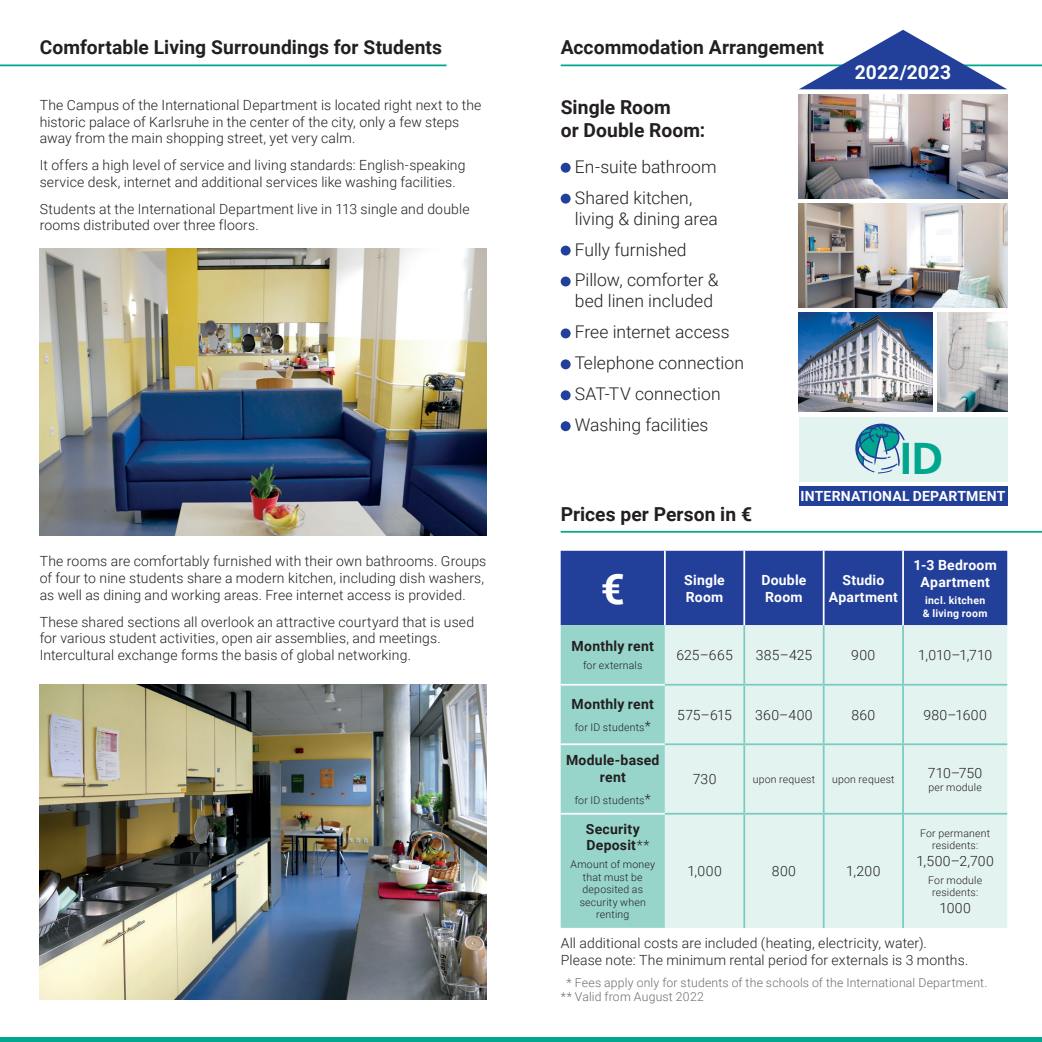
<style>
.page{position:relative;width:1042px;height:1042px;background:#fff}
.page>*{position:absolute;margin:0;border:0;box-sizing:border-box;transform-origin:0 0}
.t1{font:700 44.62px "Frutiger LT Std";color:#00a78e}
.Tabelle{font:700 42px "Roboto";color:#fff}
.Broschürentitel_II{font:700 19.25px/23.1px "Roboto";letter-spacing:.005em;color:#231f20}
.Broschürentitel_II-2{font:700 19.25px "Roboto";letter-spacing:.005em;color:#fff}
.Text{font:300 17.5px/21px "Roboto";color:#231f20}
.Text-2{font:300 14px/16.8px "Roboto";letter-spacing:.01em;color:#231f20}
.Tabelle-2{font:300 14px "Roboto";letter-spacing:.025em;color:#231f20}
.Tabelle-3{font:700 14px/16.8px "Roboto";letter-spacing:.015em;color:#231f20;text-align:center}
.Tabelle-4{font:700 14px/16.8px "Roboto";letter-spacing:.015em;color:#fff}
.Text-3{font:700 14px "Roboto";letter-spacing:.01em;color:#fff}
.Graue_Sternchen-Text{font:300 12.25px/14.7px "Roboto";letter-spacing:.015em;color:#6c6d70}
.Tabelle-5{font:300 10.5px/12.6px "Roboto";letter-spacing:.02em;color:#231f20;text-align:center}
.Tabelle-6{font:700 10.5px/12.6px "Roboto";letter-spacing:.025em;color:#fff}
.s1{font-size:14px}
.s2{font-weight:300}
</style>
<div class="page">
<img style="left:799px;top:94px;width:208px;height:104px">
<img style="left:40px;top:685px;width:446px;height:315px">
<div style="left:561px;top:163px;width:9px;height:10px;background:#223f99;border-radius:50%"></div>
<div style="left:561px;top:194px;width:9px;height:10px;background:#223f99;border-radius:50%"></div>
<div style="left:561px;top:246px;width:9px;height:9px;background:#223f99;border-radius:50%"></div>
<div style="left:561px;top:276px;width:9px;height:10px;background:#223f99;border-radius:50%"></div>
<div style="left:561px;top:328px;width:9px;height:10px;background:#223f99;border-radius:50%"></div>
<div style="left:561px;top:359px;width:9px;height:10px;background:#223f99;border-radius:50%"></div>
<div style="left:561px;top:390px;width:9px;height:10px;background:#223f99;border-radius:50%"></div>
<div style="left:561px;top:421px;width:9px;height:10px;background:#223f99;border-radius:50%"></div>
<img style="left:799px;top:313px;width:134px;height:99px">
<img style="left:938px;top:313px;width:69px;height:99px">
<img style="left:40px;top:248px;width:446px;height:288px">
<img style="left:799px;top:203px;width:208px;height:105px">
<hr style="left:0;top:64px;width:446px;height:2px;background:#00a78e">
<hr style="left:561px;top:64px;width:481px;height:2px;background:#00a78e">
<hr style="left:561px;top:531px;width:481px;height:2px;background:#00a78e">
<div style="left:0;top:1037px;width:521px;height:5px;background:#00a78e"></div>
<div style="left:521px;top:1037px;width:521px;height:5px;background:#00a78e"></div>
<svg style="left:799px;top:30px;width:208px;height:59px"></svg>
<div style="left:799px;top:417px;width:208px;height:64px;background:#e3f3f0"></div>
<svg style="left:855px;top:423px;width:49px;height:50px"></svg>
<div style="left:799px;top:486px;width:208px;height:20px;background:#223f99"></div>
<svg style="left:561px;top:551px;width:446px;height:377px;background:#5b88b1"></svg>
<div style="left:665px;top:625px;width:342px;height:303px;background:#e3f3f0"></div>
<hr style="left:561px;top:684px;width:104px;height:1px;background:#fff">
<hr style="left:561px;top:743px;width:104px;height:2px;background:#fff">
<hr style="left:561px;top:813px;width:104px;height:1px;background:#fff">
<hr style="left:743px;top:625px;width:2px;height:59px;background:#7bcbbf">
<hr style="left:823px;top:625px;width:1px;height:59px;background:#7bcbbf">
<hr style="left:902px;top:625px;width:2px;height:59px;background:#7bcbbf">
<hr style="left:665px;top:684px;width:79px;height:1px;background:#7bcbbf">
<hr style="left:744px;top:684px;width:79px;height:1px;background:#7bcbbf">
<hr style="left:743px;top:685px;width:2px;height:58px;background:#7bcbbf">
<hr style="left:823px;top:684px;width:80px;height:1px;background:#7bcbbf">
<hr style="left:823px;top:685px;width:1px;height:58px;background:#7bcbbf">
<hr style="left:903px;top:684px;width:104px;height:1px;background:#7bcbbf">
<hr style="left:902px;top:685px;width:2px;height:58px;background:#7bcbbf">
<hr style="left:665px;top:743px;width:79px;height:2px;background:#7bcbbf">
<hr style="left:744px;top:743px;width:79px;height:2px;background:#7bcbbf">
<hr style="left:743px;top:745px;width:2px;height:68px;background:#7bcbbf">
<hr style="left:823px;top:743px;width:80px;height:2px;background:#7bcbbf">
<hr style="left:823px;top:745px;width:1px;height:68px;background:#7bcbbf">
<hr style="left:903px;top:743px;width:104px;height:2px;background:#7bcbbf">
<hr style="left:902px;top:745px;width:2px;height:68px;background:#7bcbbf">
<hr style="left:665px;top:813px;width:79px;height:1px;background:#7bcbbf">
<hr style="left:744px;top:813px;width:79px;height:1px;background:#7bcbbf">
<hr style="left:743px;top:814px;width:2px;height:114px;background:#7bcbbf">
<hr style="left:823px;top:813px;width:80px;height:1px;background:#7bcbbf">
<hr style="left:823px;top:814px;width:1px;height:114px;background:#7bcbbf">
<hr style="left:903px;top:813px;width:104px;height:1px;background:#7bcbbf">
<hr style="left:902px;top:814px;width:2px;height:114px;background:#7bcbbf">
<hr style="left:664px;top:551px;width:2px;height:74px;background:#fff">
<hr style="left:743px;top:551px;width:2px;height:74px;background:#fff">
<hr style="left:823px;top:551px;width:1px;height:74px;background:#fff">
<hr style="left:902px;top:551px;width:2px;height:74px;background:#fff">
<p class="Broschürentitel_II" style="left:40px;top:35px;width:404px">Comfortable Living Surroundings for Students</p>
<p class="Broschürentitel_II" style="left:561px;top:35px;width:265px">Accommodation Arrangement</p>
<p class="Text-2" style="left:40px;top:96px;width:443px">The Campus of the International Department is located right next to the historic palace of Karlsruhe in the center of the city, only a few steps away from the main shopping street, yet very calm.</p>
<p class="Text-2" style="left:40px;top:156px;width:427px">It offers a high level of service and living standards: English-speaking service desk, internet and additional services like washing facilities.</p>
<p class="Text-2" style="left:40px;top:200px;width:431px">Students at the International Department live in 113 single and double rooms distributed over three floors.</p>
<p class="Broschürentitel_II" style="left:561px;top:95px;width:146px">Single Room<br>or Double Room:</p>
<p class="Text" style="left:575px;top:155px;width:143px">En-suite bathroom</p>
<p class="Text" style="left:575px;top:186px;width:144px">Shared kitchen, living &amp; dining area</p>
<p class="Text" style="left:575px;top:238px;width:113px">Fully furnished</p>
<p class="Text" style="left:575px;top:269px;width:145px">Pillow, comforter &amp; bed linen included</p>
<p class="Text" style="left:575px;top:321px;width:156px">Free internet access</p>
<p class="Text" style="left:575px;top:352px;width:171px">Telephone connection</p>
<p class="Text" style="left:575px;top:383px;width:147px">SAT-TV connection</p>
<p class="Text" style="left:575px;top:414px;width:135px">Washing facilities</p>
<p class="Broschürentitel_II-2" style="left:855px;top:59px;width:98px">2022/2023</p>
<p class="Text-2" style="left:40px;top:552px;width:448px">The rooms are comfortably furnished with their own bathrooms. Groups of four to nine students share a modern kitchen, including dish washers, as well as dining and working areas. Free internet access is provided.</p>
<p class="Text-2" style="left:40px;top:613px;width:436px">These shared sections all overlook an attractive courtyard that is used for various student activities, open air assemblies, and meetings.<br>Intercultural exchange forms the basis of global networking.</p>
<p class="Broschürentitel_II" style="left:561px;top:501px;width:193px">Prices per Person in €</p>
<p class="t1" style="left:900px;top:432px;width:45px">ID</p>
<p class="Text-3" style="left:800px;top:487px;width:206px">INTERNATIONAL DEPARTMENT</p>
<p class="Tabelle" style="left:601px;top:559px;width:26px">€</p>
<p class="Tabelle-4" style="left:684px;top:571px;width:42px">Single<br>Room</p>
<p class="Tabelle-4" style="left:761px;top:571px;width:47px">Double<br>Room</p>
<p class="Tabelle-4" style="left:828px;top:571px;width:71px;text-align:center">Studio<br>Apartment</p>
<p class="Tabelle-4" style="left:913px;top:556px;width:85px;text-align:center">1-3 Bedroom<br>Apartment</p>
<p class="Tabelle-6" style="left:923px;top:594px;width:66px">incl. kitchen &amp; living room</p>
<p class="Tabelle-3" style="left:571px;top:637px;width:84px">Monthly rent</p>
<p class="Tabelle-5" style="left:583px;top:658px;width:61px">for externals</p>
<p class="Tabelle-3" style="left:571px;top:695px;width:84px">Monthly rent</p>
<p class="Tabelle-5" style="left:575px;top:720px;width:77px">for ID students<span class="s1">*</span></p>
<p class="Tabelle-3" style="left:566px;top:751px;width:95px">Module-based rent</p>
<p class="Tabelle-5" style="left:575px;top:793px;width:77px">for ID students<span class="s1">*</span></p>
<p class="Tabelle-2" style="left:676px;top:645px;width:58px">625–665</p>
<p class="Tabelle-2" style="left:756px;top:645px;width:58px">385–425</p>
<p class="Tabelle-2" style="left:851px;top:645px;width:26px">900</p>
<p class="Tabelle-2" style="left:918px;top:645px;width:75px">1,010–1,710</p>
<p class="Tabelle-2" style="left:677px;top:705px;width:56px">575–615</p>
<p class="Tabelle-2" style="left:755px;top:705px;width:59px">360–400</p>
<p class="Tabelle-2" style="left:851px;top:705px;width:25px">860</p>
<p class="Tabelle-2" style="left:923px;top:705px;width:65px">980–1600</p>
<p class="Tabelle-2" style="left:693px;top:769px;width:25px">730</p>
<p class="Tabelle-5" style="left:753px;top:772px;width:64px">upon request</p>
<p class="Tabelle-5" style="left:832px;top:772px;width:64px">upon request</p>
<p class="Tabelle-2" style="left:928px;top:763px;width:56px">710–750</p>
<p class="Tabelle-5" style="left:928px;top:780px;width:55px">per module</p>
<p class="Tabelle-3" style="left:586px;top:820px;width:65px;text-align:left">Security<br>Deposit<span class="s2">**</span></p>
<p class="Tabelle-5" style="left:570px;top:857px;width:86px">Amount of money that must be deposited as security when renting</p>
<p class="Tabelle-2" style="left:687px;top:861px;width:36px">1,000</p>
<p class="Tabelle-2" style="left:772px;top:861px;width:26px">800</p>
<p class="Tabelle-2" style="left:846px;top:861px;width:36px">1,200</p>
<p class="Tabelle-5" style="left:920px;top:826px;width:72px">For permanent residents:</p>
<p class="Tabelle-2" style="left:916px;top:851px;width:79px">1,500–2,700</p>
<p class="Tabelle-5" style="left:928px;top:873px;width:56px">For module residents:</p>
<p class="Tabelle-2" style="left:939px;top:898px;width:33px">1000</p>
<p class="Text-2" style="left:561px;top:934px;width:409px">All additional costs are included (heating, electricity, water).<br>Please note: The minimum rental period for externals is 3 months.</p>
<p class="Graue_Sternchen-Text" style="left:561px;top:974px;width:428px;text-indent:6px">* Fees apply only for students of the schools of the International Department. ** Valid from August 2022</p>
</div>
